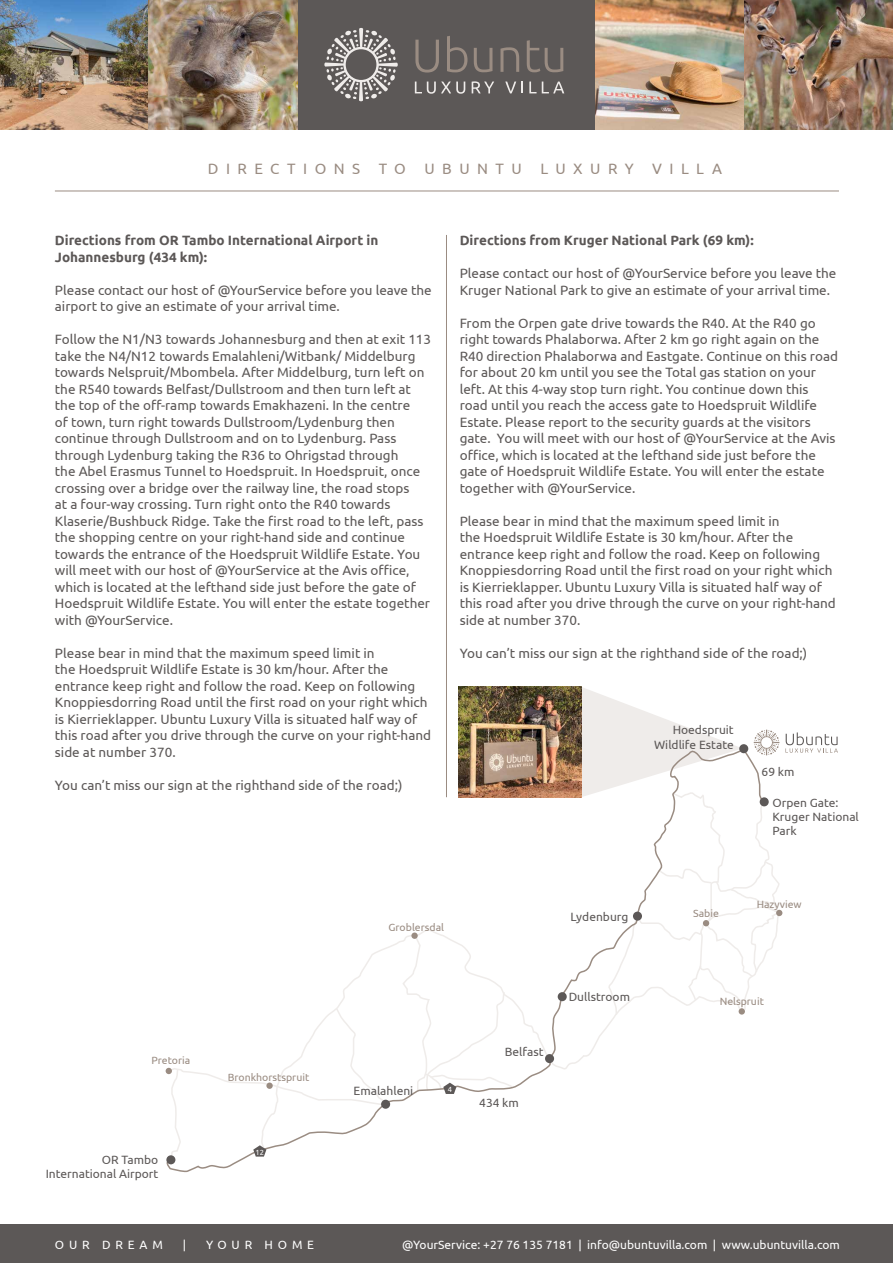
<style>
.page{position:relative;width:893px;height:1263px;background:#fff}
.page>*{position:absolute;margin:0;border:0;box-sizing:border-box;transform-origin:0 0}
.t1{font:15px "Ubuntu";letter-spacing:.5em;color:#9a8c82}
.t2{font:13.5px/16.5px "Ubuntu";color:#5c5857}
.t3{font:700 13.5px/16.5px "Ubuntu";color:#5c5857}
.t4{font:12px/14.4px "Ubuntu";color:#5c5857;text-align:right}
.t5{font:12px "Ubuntu";color:#fff}
.t6{font:12px "Ubuntu";letter-spacing:.4em;color:#fff}
.t7{font:10.5px "Ubuntu";color:#9a8c82}
.t8{font:7.5px "Ubuntu";color:#fff}
</style>
<div class="page">
<div style="left:0;top:1225px;width:893px;height:38px;background:#5c5857"></div>
<div style="left:298px;top:0;width:297px;height:130px;background:#5c5857"></div>
<img style="left:595px;top:0;width:298px;height:130px">
<img style="left:0;top:0;width:298px;height:130px">
<svg style="left:415px;top:82px;width:50px;height:12px"></svg>
<svg style="left:472px;top:81px;width:22px;height:12px"></svg>
<svg style="left:505px;top:82px;width:18px;height:11px"></svg>
<svg style="left:529px;top:82px;width:35px;height:11px"></svg>
<svg style="left:415px;top:40px;width:24px;height:33px"></svg>
<svg style="left:447px;top:36px;width:20px;height:36px"></svg>
<svg style="left:474px;top:48px;width:18px;height:24px"></svg>
<svg style="left:500px;top:47px;width:19px;height:25px"></svg>
<svg style="left:527px;top:40px;width:36px;height:32px"></svg>
<svg style="left:324px;top:28px;width:74px;height:73px"></svg>
<hr style="left:446px;top:235px;width:1px;height:562px;background:#9a8c82">
<hr style="left:55px;top:191px;width:784px;height:1px;background:#9a8c82">
<div style="left:166px;top:1155px;width:9px;height:9px;background:#5c5857;border-radius:50%"></div>
<svg style="left:166px;top:687px;width:672px;height:475px"></svg>
<p class="t1" style="left:208px;top:159px;width:516px">DIRECTIONS TO UBUNTU LUXURY VILLA</p>
<p class="t3" style="left:55px;top:232px;width:325px">Directions from OR Tambo International Airport in<br>Johannesburg (434 km):</p>
<p class="t2" style="left:55px;top:281px;width:378px">Please contact our host of @YourService before you leave the airport to give an estimate of your arrival time.</p>
<p class="t2" style="left:55px;top:331px;width:378px">Follow the N1/N3 towards Johannesburg and then at exit 113 take the N4/N12 towards Emalahleni/Witbank/ Middelburg towards Nelspruit/Mbombela. After Middelburg, turn left on the R540 towards Belfast/Dullstroom and then turn left at the top of the off-ramp towards Emakhazeni. In the centre<br>of town, turn right towards Dullstroom/Lydenburg then continue through Dullstroom and on to Lydenburg. Pass through Lydenburg taking the R36 to Ohrigstad through<br>the Abel Erasmus Tunnel to Hoedspruit. In Hoedspruit, once crossing over a bridge over the railway line, the road stops<br>at a four-way crossing. Turn right onto the R40 towards Klaserie/Bushbuck Ridge. Take the first road to the left, pass the shopping centre on your right-hand side and continue towards the entrance of the Hoedspruit Wildlife Estate. You will meet with our host of @YourService at the Avis office, which is located at the lefthand side just before the gate of Hoedspruit Wildlife Estate. You will enter the estate together with @YourService.</p>
<p class="t2" style="left:55px;top:644px;width:378px">Please bear in mind that the maximum speed limit in<br>the Hoedspruit Wildlife Estate is 30 km/hour. After the entrance keep right and follow the road. Keep on following Knoppiesdorring Road until the first road on your right which is Kierrieklapper. Ubuntu Luxury Villa is situated half way of this road after you drive through the curve on your right-hand side at number 370.</p>
<p class="t2" style="left:55px;top:776px;width:349px">You can’t miss our sign at the righthand side of the road;)</p>
<p class="t3" style="left:460px;top:232px;width:295px">Directions from Kruger National Park (69 km):</p>
<p class="t2" style="left:460px;top:265px;width:378px">Please contact our host of @YourService before you leave the<br>Kruger National Park to give an estimate of your arrival time.</p>
<p class="t2" style="left:460px;top:314px;width:380px">From the Orpen gate drive towards the R40. At the R40 go right towards Phalaborwa. After 2 km go right again on the R40 direction Phalaborwa and Eastgate. Continue on this road for about 20 km until you see the Total gas station on your left. At this 4-way stop turn right. You continue down this road until you reach the access gate to Hoedspruit Wildlife Estate. Please report to the security guards at the visitors gate. You will meet with our host of @YourService at the Avis office, which is located at the lefthand side just before the gate of Hoedspruit Wildlife Estate. You will enter the estate together with @YourService.</p>
<p class="t2" style="left:460px;top:512px;width:378px">Please bear in mind that the maximum speed limit in<br>the Hoedspruit Wildlife Estate is 30 km/hour. After the entrance keep right and follow the road. Keep on following Knoppiesdorring Road until the first road on your right which is Kierrieklapper. Ubuntu Luxury Villa is situated half way of this road after you drive through the curve on your right-hand side at number 370.</p>
<p class="t2" style="left:460px;top:644px;width:349px">You can’t miss our sign at the righthand side of the road;)</p>
<p class="t4" style="left:654px;top:722px;width:81px">Hoedspruit<br>Wildlife Estate</p>
<p class="t4" style="left:762px;top:764px;width:34px">69 km</p>
<p class="t4" style="left:772px;top:795px;width:88px;text-align:left">Orpen Gate:<br>Kruger National<br>Park</p>
<p class="t7" style="left:152px;top:1054px;width:40px">Pretoria</p>
<p class="t4" style="left:46px;top:1152px;width:114px">OR Tambo<br>International Airport</p>
<p class="t7" style="left:228px;top:1071px;width:83px">Bronkhorstspruit</p>
<p class="t8" style="left:256px;top:1147px;width:10px">12</p>
<p class="t7" style="left:388px;top:921px;width:57px">Groblersdal</p>
<p class="t4" style="left:354px;top:1083px;width:61px">Emalahleni</p>
<p class="t8" style="left:448px;top:1085px;width:6px">4</p>
<p class="t4" style="left:570px;top:909px;width:60px">Lydenburg</p>
<p class="t4" style="left:505px;top:1044px;width:40px">Belfast</p>
<p class="t4" style="left:479px;top:1095px;width:41px">434 km</p>
<p class="t4" style="left:569px;top:989px;width:63px">Dullstroom</p>
<p class="t7" style="left:693px;top:907px;width:27px">Sabie</p>
<p class="t7" style="left:757px;top:898px;width:47px">Hazyview</p>
<p class="t7" style="left:720px;top:994px;width:46px">Nelspruit</p>
<p class="t6" style="left:55px;top:1237px;width:109px">OUR DREAM</p>
<p class="t5" style="left:183px;top:1237px;width:5px">|</p>
<p class="t6" style="left:206px;top:1237px;width:110px">YOUR HOME</p>
<p class="t5" style="left:402px;top:1237px;width:439px">@YourService: +27 76 135 7181 | info@ubuntuvilla.com | www.ubuntuvilla.com</p>
</div>
